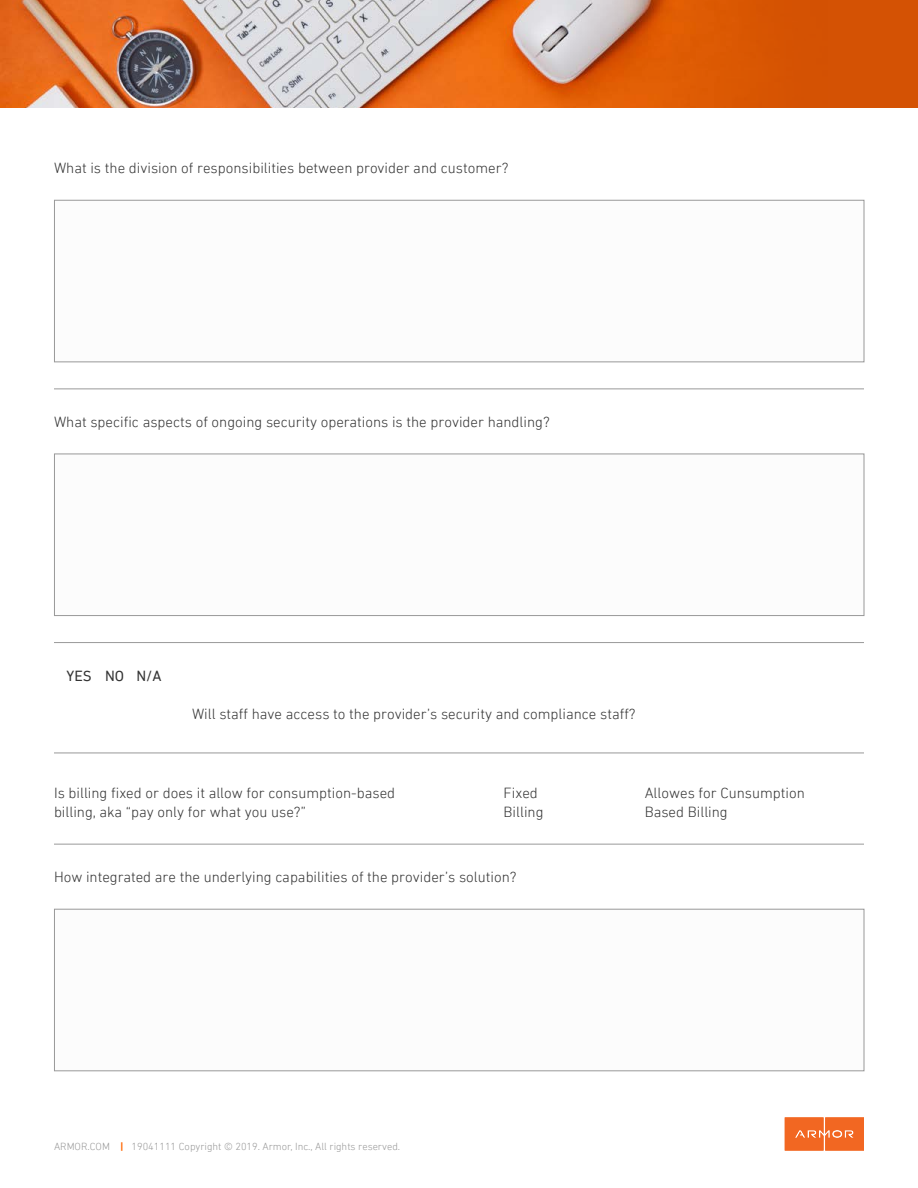
<style>
.page{position:relative;width:918px;height:1188px;background:#fff}
.page>*{position:absolute;margin:0;border:0;box-sizing:border-box;transform-origin:0 0}
.t1{font:300 15px/19.5px "DIN Next LT Pro";color:#343434}
.t2{font:15px "DIN Next LT Pro";color:#343434}
.t3{font:300 10.5px "DIN Next LT Pro";color:#999}
.s1{font-weight:700;color:#f60}
</style>
<div class="page">
<svg style="left:785px;top:1117px;width:79px;height:34px;background:#f27233"></svg>
<div style="left:54px;top:454px;width:810px;height:162px;background:#fcfcfc;border:1px solid #999"></div>
<div style="left:54px;top:909px;width:810px;height:162px;background:#fcfcfc;border:1px solid #999"></div>
<div style="left:54px;top:200px;width:810px;height:162px;background:#fcfcfc;border:1px solid #999"></div>
<hr style="left:54px;top:389px;width:810px;height:1px;background:#999">
<hr style="left:54px;top:844px;width:810px;height:1px;background:#999">
<hr style="left:54px;top:642px;width:810px;height:1px;background:#999">
<hr style="left:54px;top:753px;width:810px;height:1px;background:#999">
<div style="left:0;top:0;width:918px;height:108px;background:#d45204"></div>
<img style="left:0;top:0;width:707px;height:108px">
<p class="t1" style="left:54px;top:158px;width:456px">What is the division of responsibilities between provider and customer?</p>
<p class="t1" style="left:54px;top:412px;width:497px">What specific aspects of ongoing security operations is the provider handling?</p>
<p class="t2" style="left:67px;top:667px;width:97px">YES NO N/A</p>
<p class="t1" style="left:192px;top:704px;width:445px">Will staff have access to the provider’s security and compliance staff?</p>
<p class="t1" style="left:54px;top:783px;width:343px">Is billing fixed or does it allow for consumption-based billing, aka “pay only for what you use?”</p>
<p class="t1" style="left:504px;top:783px;width:41px">Fixed<br>Billing</p>
<p class="t1" style="left:645px;top:783px;width:162px">Allowes for Cunsumption<br>Based Billing</p>
<p class="t1" style="left:54px;top:867px;width:464px">How integrated are the underlying capabilities of the provider’s solution?</p>
<p class="t3" style="left:54px;top:1140px;width:348px">ARMOR.COM <span class="s1">|</span> 19041111 Copyright © 2019. Armor, Inc., All rights reserved.</p>
</div>
